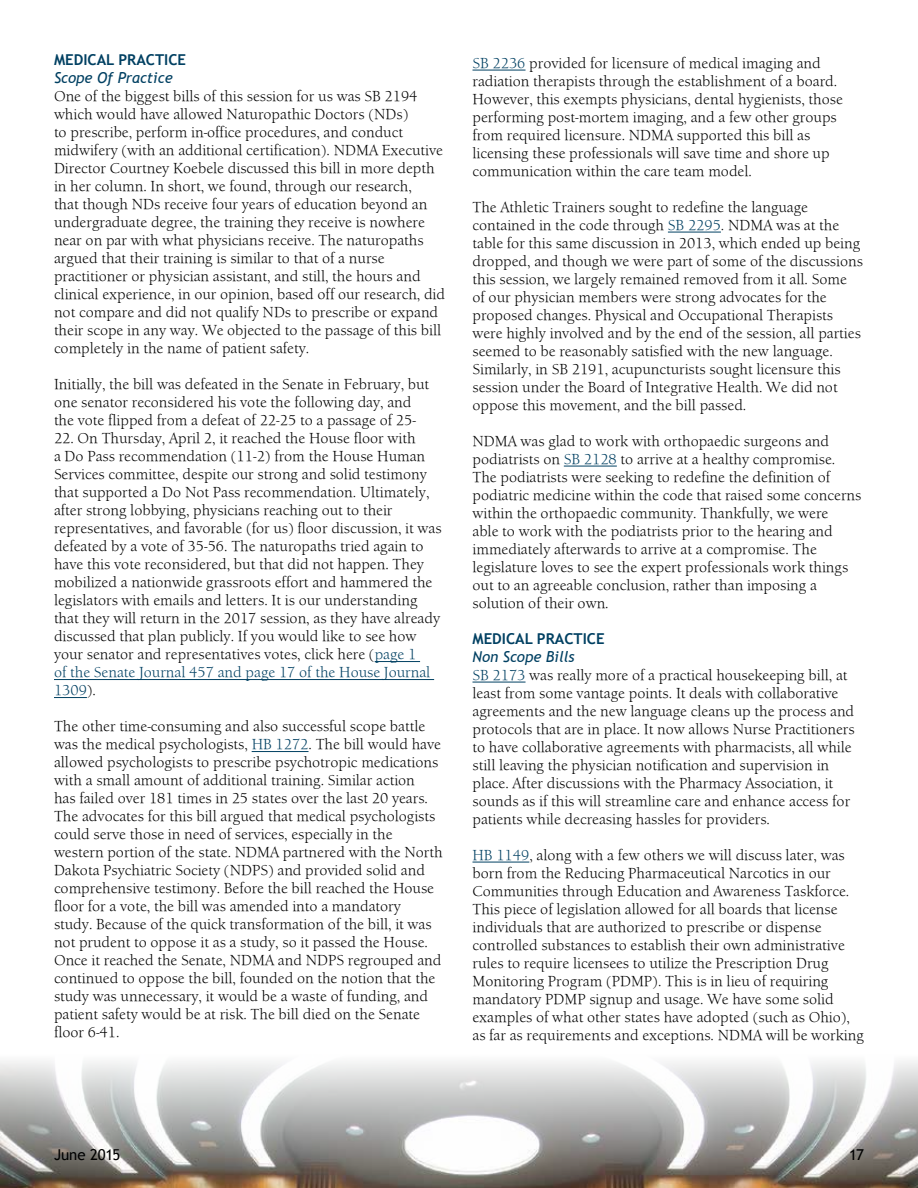
<style>
.page{position:relative;width:918px;height:1188px;background:#fff}
.page>*{position:absolute;margin:0;border:0;box-sizing:border-box;transform-origin:0 0}
.t1{font:15px/18px "Berkeley Old ITCTT Book";color:#000}
.t2{font:700 15px "Trebuchet MS";color:#004062}
.t3{font:italic 15px "Trebuchet MS";color:#004062}
.t4{font:15px "Trebuchet MS";letter-spacing:-.015em;color:#000}
.s1{color:#004062}
</style>
<div class="page">
<img style="left:0;top:1061px;width:918px;height:127px">
<hr style="left:375px;top:661px;width:45px;height:1px;background:#004062">
<hr style="left:54px;top:679px;width:380px;height:1px;background:#004062">
<hr style="left:54px;top:697px;width:33px;height:1px;background:#004062">
<hr style="left:252px;top:751px;width:57px;height:1px;background:#004062">
<hr style="left:472px;top:70px;width:54px;height:1px;background:#004062">
<hr style="left:668px;top:232px;width:53px;height:1px;background:#004062">
<hr style="left:564px;top:466px;width:53px;height:1px;background:#004062">
<hr style="left:472px;top:682px;width:54px;height:1px;background:#004062">
<hr style="left:472px;top:862px;width:57px;height:1px;background:#004062">
<p class="t2" style="left:54px;top:50px;width:21px">MEDICAL</p>
<p class="t2" style="left:118px;top:50px;width:18px">PRACTICE</p>
<p class="t3" style="left:54px;top:69px;width:120px">Scope Of Practice</p>
<p class="t1" style="left:54px;top:87px;width:393px">One of the biggest bills of this session for us was SB 2194 which would have allowed Naturopathic Doctors (NDs)<br>to prescribe, perform in-office procedures, and conduct midwifery (with an additional certification). NDMA Executive Director Courtney Koebele discussed this bill in more depth in her column. In short, we found, through our research,<br>that though NDs receive four years of education beyond an undergraduate degree, the training they receive is nowhere near on par with what physicians receive. The naturopaths argued that their training is similar to that of a nurse practitioner or physician assistant, and still, the hours and clinical experience, in our opinion, based off our research, did not compare and did not qualify NDs to prescribe or expand their scope in any way. We objected to the passage of this bill completely in the name of patient safety.</p>
<p class="t1" style="left:54px;top:375px;width:377px">Initially, the bill was defeated in the Senate in February, but one senator reconsidered his vote the following day, and the vote flipped from a defeat of 22-25 to a passage of 25-</p>
<p class="t1" style="left:54px;top:429px;width:389px">22. On Thursday, April 2, it reached the House floor with<br>a Do Pass recommendation (11-2) from the House Human Services committee, despite our strong and solid testimony that supported a Do Not Pass recommendation. Ultimately, after strong lobbying, physicians reaching out to their representatives, and favorable (for us) floor discussion, it was defeated by a vote of 35-56. The naturopaths tried again to have this vote reconsidered, but that did not happen. They mobilized a nationwide grassroots effort and hammered the legislators with emails and letters. It is our understanding that they will return in the 2017 session, as they have already discussed that plan publicly. If you would like to see how your senator and representatives votes, click here (<span class="s1">page 1<br>of the Senate Journal 457 and page 17 of the House Journal 1309</span>).</p>
<p class="t1" style="left:54px;top:717px;width:390px">The other time-consuming and also successful scope battle was the medical psychologists, <span class="s1">HB 1272</span>. The bill would have allowed psychologists to prescribe psychotropic medications with a small amount of additional training. Similar action<br>has failed over 181 times in 25 states over the last 20 years.<br>The advocates for this bill argued that medical psychologists could serve those in need of services, especially in the western portion of the state. NDMA partnered with the North Dakota Psychiatric Society (NDPS) and provided solid and comprehensive testimony. Before the bill reached the House floor for a vote, the bill was amended into a mandatory study. Because of the quick transformation of the bill, it was not prudent to oppose it as a study, so it passed the House.<br>Once it reached the Senate, NDMA and NDPS regrouped and continued to oppose the bill, founded on the notion that the study was unnecessary, it would be a waste of funding, and patient safety would be at risk. The bill died on the Senate floor 6-41.</p>
<p class="t1" style="left:472px;top:54px;width:372px"><span class="s1">SB 2236</span> provided for licensure of medical imaging and radiation therapists through the establishment of a board.<br>However, this exempts physicians, dental hygienists, those performing post-mortem imaging, and a few other groups from required licensure. NDMA supported this bill as licensing these professionals will save time and shore up communication within the care team model.</p>
<p class="t1" style="left:472px;top:198px;width:392px">The Athletic Trainers sought to redefine the language contained in the code through <span class="s1">SB 2295</span>. NDMA was at the table for this same discussion in 2013, which ended up being dropped, and though we were part of some of the discussions this session, we largely remained removed from it all. Some of our physician members were strong advocates for the proposed changes. Physical and Occupational Therapists were highly involved and by the end of the session, all parties seemed to be reasonably satisfied with the new language.<br>Similarly, in SB 2191, acupuncturists sought licensure this session under the Board of Integrative Health. We did not oppose this movement, and the bill passed.</p>
<p class="t1" style="left:472px;top:432px;width:390px">NDMA was glad to work with orthopaedic surgeons and podiatrists on <span class="s1">SB 2128</span> to arrive at a healthy compromise.<br>The podiatrists were seeking to redefine the definition of podiatric medicine within the code that raised some concerns within the orthopaedic community. Thankfully, we were<br>able to work with the podiatrists prior to the hearing and immediately afterwards to arrive at a compromise. The legislature loves to see the expert professionals work things out to an agreeable conclusion, rather than imposing a solution of their own.</p>
<p class="t2" style="left:472px;top:629px;width:21px">MEDICAL</p>
<p class="t2" style="left:537px;top:629px;width:18px">PRACTICE</p>
<p class="t3" style="left:472px;top:647px;width:104px">Non Scope Bills</p>
<p class="t1" style="left:472px;top:666px;width:384px"><span class="s1">SB 2173</span> was really more of a practical housekeeping bill, at least from some vantage points. It deals with collaborative agreements and the new language cleans up the process and protocols that are in place. It now allows Nurse Practitioners to have collaborative agreements with pharmacists, all while still leaving the physician notification and supervision in place. After discussions with the Pharmacy Association, it sounds as if this will streamline care and enhance access for patients while decreasing hassles for providers.</p>
<p class="t1" style="left:472px;top:846px;width:393px"><span class="s1">HB 1149</span>, along with a few others we will discuss later, was born from the Reducing Pharmaceutical Narcotics in our Communities through Education and Awareness Taskforce.<br>This piece of legislation allowed for all boards that license individuals that are authorized to prescribe or dispense controlled substances to establish their own administrative rules to require licensees to utilize the Prescription Drug Monitoring Program (PDMP). This is in lieu of requiring mandatory PDMP signup and usage. We have some solid examples of what other states have adopted (such as Ohio), as far as requirements and exceptions. NDMA will be working</p>
<p class="t4" style="left:54px;top:1146px;width:68px">June 2015</p>
<p class="t4" style="left:849px;top:1146px;width:16px">17</p>
</div>
